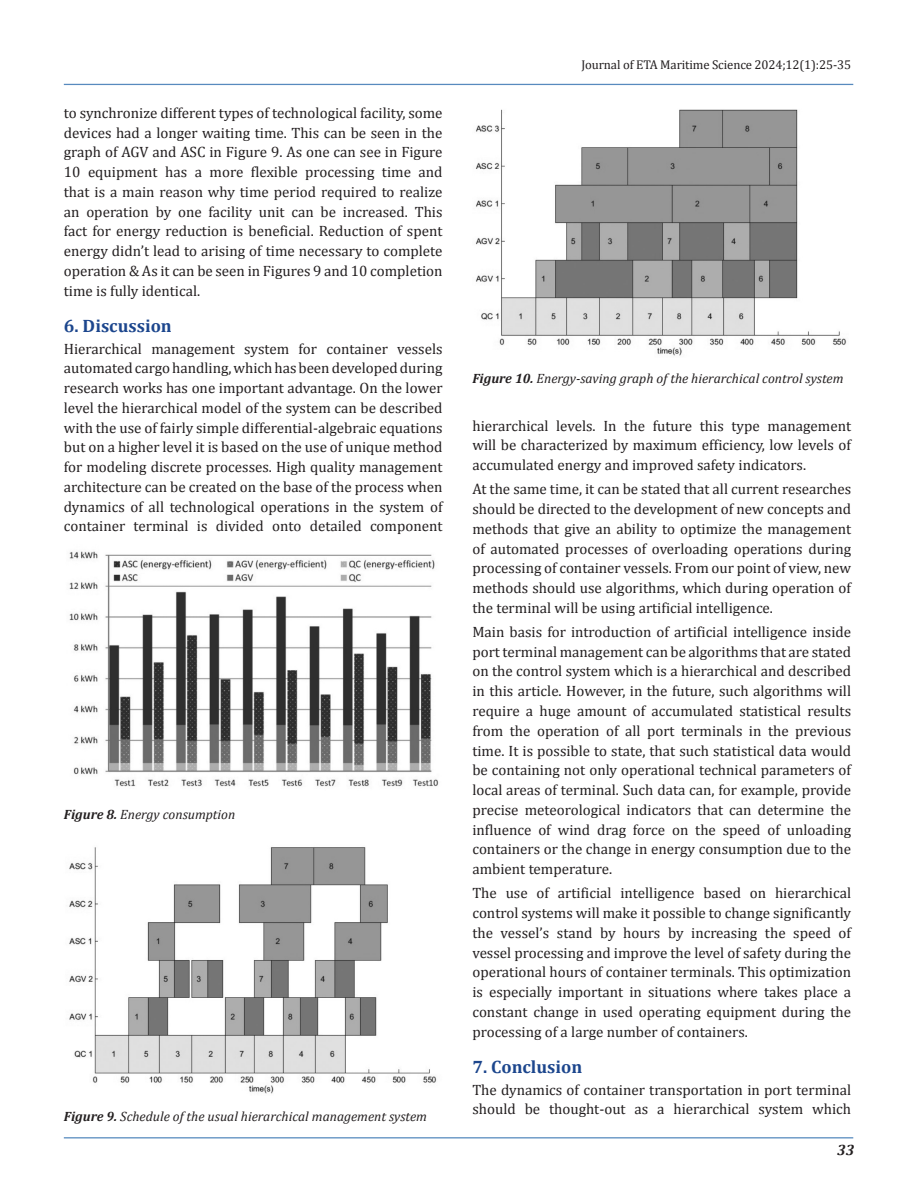
<style>
.page{position:relative;width:915px;height:1191px;background:#fff}
.page>*{position:absolute;margin:0;border:0;box-sizing:border-box;transform-origin:0 0}
.ARA_BASLIK{font:700 18px "Cambria";color:#1c468d}
.YAZI{font:15px/19.8px "Cambria";color:#231f20;text-align:justify}
.t1{font:italic 700 15px "Cambria";color:#231f20}
.RESİM-ALTI{font:italic 13.5px "Cambria";color:#231f20}
.t2{font:12.75px "Cambria";letter-spacing:-.01em;color:#231f20}
.s1{font-weight:700}
</style>
<div class="page">
<hr style="left:64px;top:1137px;width:789px;height:1px;background:#578abe">
<hr style="left:64px;top:84px;width:789px;height:1px;background:#578abe">
<img style="left:69px;top:551px;width:370px;height:236px">
<img style="left:69px;top:847px;width:368px;height:247px">
<img style="left:475px;top:109px;width:372px;height:247px">
<p class="YAZI" style="left:64px;top:103px;width:380px">to synchronize different types of technological facility, some devices had a longer waiting time. This can be seen in the graph of AGV and ASC in Figure 9. As one can see in Figure 10 equipment has a more flexible processing time and that is a main reason why time period required to realize an operation by one facility unit can be increased. This fact for energy reduction is beneficial. Reduction of spent energy didn’t lead to arising of time necessary to complete operation &amp; As it can be seen in Figures 9 and 10 completion time is fully identical.</p>
<p class="ARA_BASLIK" style="left:64px;top:313px;width:109px">6. Discussion</p>
<p class="YAZI" style="left:64px;top:338px;width:380px">Hierarchical management system for container vessels automated cargo handling, which has been developed during research works has one important advantage. On the lower level the hierarchical model of the system can be described with the use of fairly simple differential-algebraic equations but on a higher level it is based on the use of unique method for modeling discrete processes. High quality management architecture can be created on the base of the process when dynamics of all technological operations in the system of container terminal is divided onto detailed component</p>
<p class="RESİM-ALTI" style="left:64px;top:804px;width:173px"><span class="s1">Figure 8.</span> Energy consumption</p>
<p class="RESİM-ALTI" style="left:64px;top:1107px;width:364px"><span class="s1">Figure 9.</span> Schedule of the usual hierarchical management system</p>
<p class="t2" style="left:581px;top:57px;width:271px">Journal of ETA Maritime Science 2024;12(1):25-35</p>
<p class="RESİM-ALTI" style="left:472px;top:369px;width:372px"><span class="s1">Figure 10.</span> Energy-saving graph of the hierarchical control system</p>
<p class="YAZI" style="left:472px;top:415px;width:380px">hierarchical levels. In the future this type management will be characterized by maximum efficiency, low levels of accumulated energy and improved safety indicators.</p>
<p class="YAZI" style="left:472px;top:479px;width:380px">At the same time, it can be stated that all current researches should be directed to the development of new concepts and methods that give an ability to optimize the management of automated processes of overloading operations during processing of container vessels. From our point of view, new methods should use algorithms, which during operation of the terminal will be using artificial intelligence.</p>
<p class="YAZI" style="left:472px;top:622px;width:380px">Main basis for introduction of artificial intelligence inside port terminal management can be algorithms that are stated on the control system which is a hierarchical and described in this article. However, in the future, such algorithms will require a huge amount of accumulated statistical results from the operation of all port terminals in the previous time. It is possible to state, that such statistical data would be containing not only operational technical parameters of local areas of terminal. Such data can, for example, provide precise meteorological indicators that can determine the influence of wind drag force on the speed of unloading containers or the change in energy consumption due to the ambient temperature.</p>
<p class="YAZI" style="left:472px;top:883px;width:380px">The use of artificial intelligence based on hierarchical control systems will make it possible to change significantly the vessel’s stand by hours by increasing the speed of vessel processing and improve the level of safety during the operational hours of container terminals. This optimization is especially important in situations where takes place a constant change in used operating equipment during the processing of a large number of containers.</p>
<p class="ARA_BASLIK" style="left:472px;top:1054px;width:111px">7. Conclusion</p>
<p class="YAZI" style="left:472px;top:1079px;width:380px">The dynamics of container transportation in port terminal should be thought-out as a hierarchical system which</p>
<p class="t1" style="left:836px;top:1138px;width:19px">33</p>
</div>
